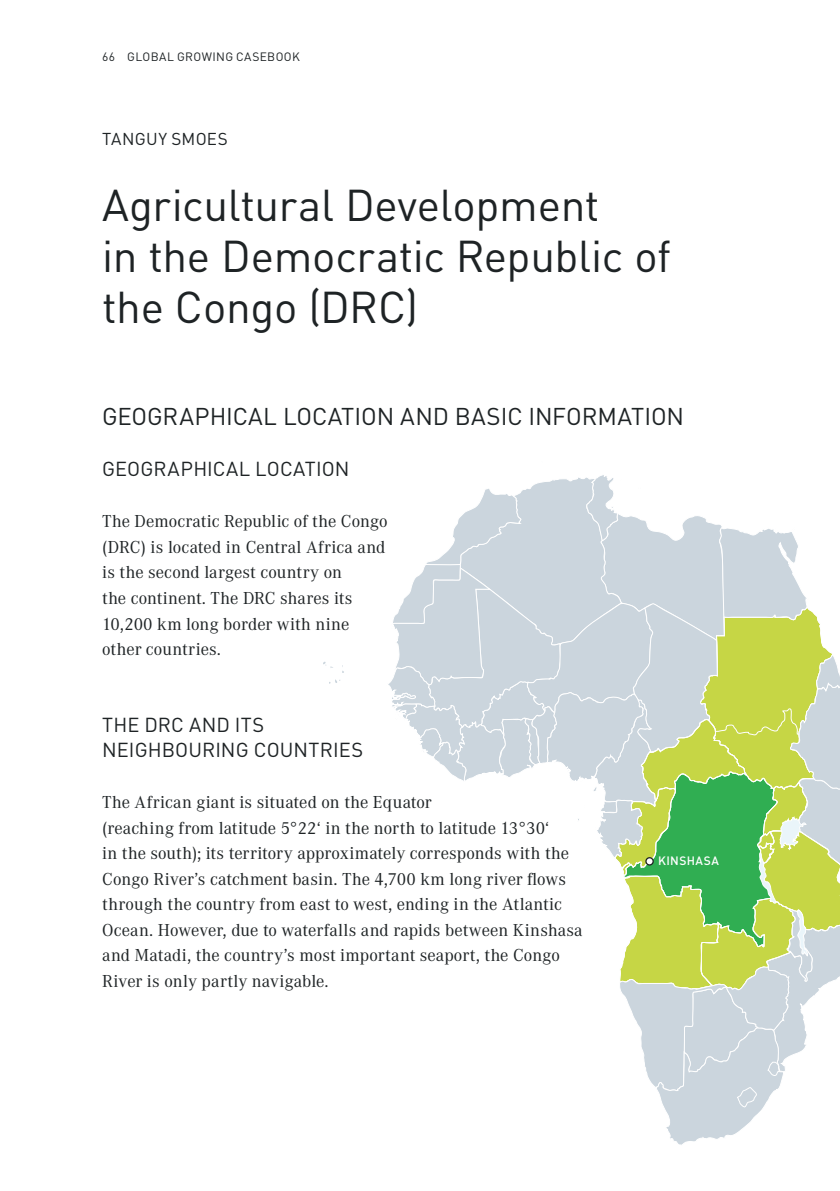
<style>
.page{position:relative;width:840px;height:1191px;background:#fff}
.page>*{position:absolute;margin:0;border:0;box-sizing:border-box;transform-origin:0 0}
.t1{font:44px/51px "DIN";letter-spacing:-.005em;color:#1e2325}
.t2{font:24px "DIN";letter-spacing:-.005em;color:#1e2325}
.t3{font:20px/25.6px "DIN";letter-spacing:.005em;color:#1e2325}
.t4{font:18px/25.6px "Corporate A";letter-spacing:.005em;color:#1e2325}
.t5{font:17px "DIN";letter-spacing:.015em;color:#1e2325}
.t6{font:12px "DIN";letter-spacing:.03em;color:#1e2325}
.t7{font:500 12px "DIN";letter-spacing:.04em;color:#fff}
</style>
<div class="page">
<svg style="left:323px;top:661px;width:10px;height:7px"></svg>
<svg style="left:329px;top:679px;width:12px;height:5px"></svg>
<svg style="left:388px;top:475px;width:452px;height:670px"></svg>
<div style="left:645px;top:857px;width:7px;height:8px;background:#fff;border-radius:50%"></div>
<div style="left:645px;top:857px;width:8px;height:8px;border:1px solid #1e2325;border-radius:50%"></div>
<p class="t6" style="left:102px;top:52px;width:199px">66 GLOBAL GROWING CASEBOOK</p>
<p class="t5" style="left:102px;top:132px;width:127px">TANGUY SMOES</p>
<h1 class="t1" style="left:102px;top:184px;width:570px">Agricultural Development<br>in the Democratic Republic of the Congo (DRC)</h1>
<h2 class="t2" style="left:102px;top:408px;width:583px">GEOGRAPHICAL LOCATION AND BASIC INFORMATION</h2>
<p class="t3" style="left:102px;top:458px;width:249px">GEOGRAPHICAL LOCATION</p>
<p class="t4" style="left:102px;top:510px;width:287px">The Democratic Republic of the Congo (DRC) is located in Central Africa and is the second largest country on<br>the continent. The DRC shares its<br>10,200 km long border with nine other countries.</p>
<p class="t3" style="left:102px;top:713px;width:262px">THE DRC AND ITS<br>NEIGHBOURING COUNTRIES</p>
<p class="t4" style="left:102px;top:791px;width:481px">The African giant is situated on the Equator<br>(reaching from latitude 5°22‘ in the north to latitude 13°30‘<br>in the south); its territory approximately corresponds with the Congo River’s catchment basin. The 4,700 km long river flows through the country from east to west, ending in the Atlantic Ocean. However, due to waterfalls and rapids between Kinshasa and Matadi, the country’s most important seaport, the Congo River is only partly navigable.</p>
<p class="t7" style="left:657px;top:857px;width:62px">KINSHASA</p>
</div>
